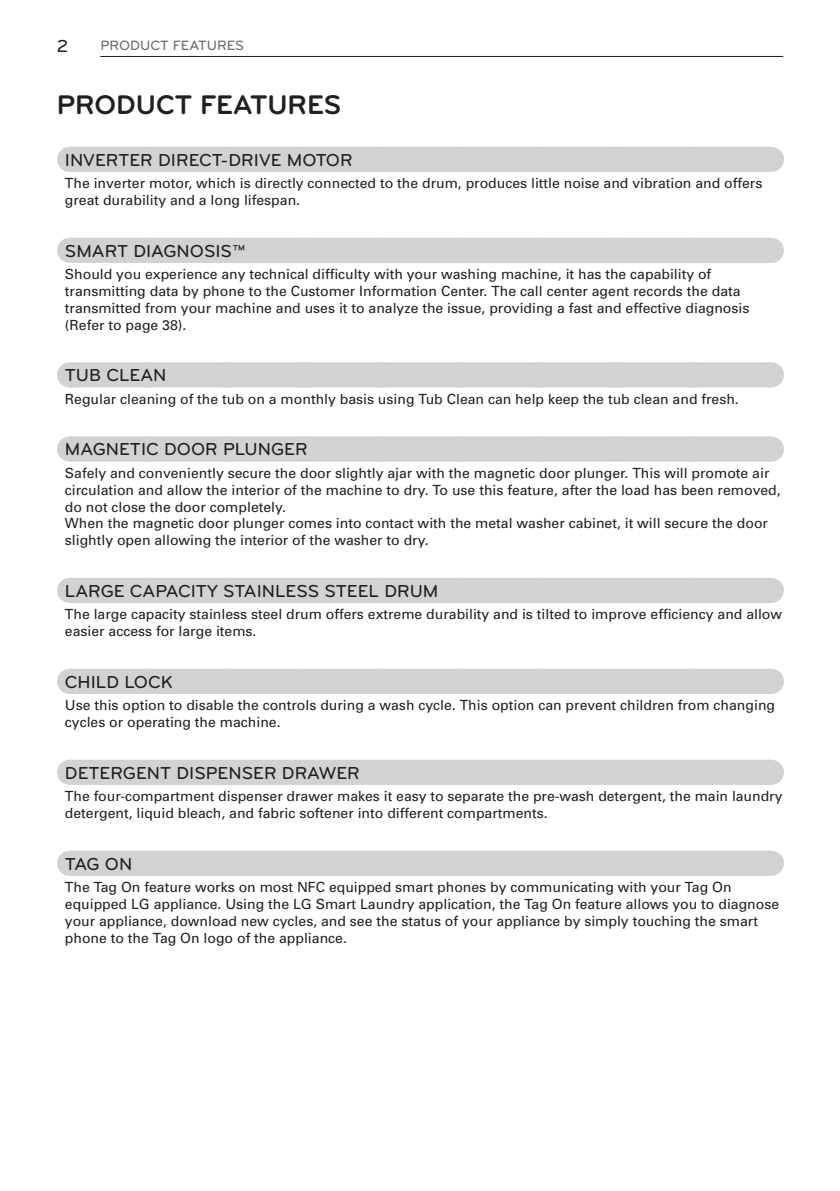
<style>
.page{position:relative;width:840px;height:1191px;background:#fff}
.page>*{position:absolute;margin:0;border:0;box-sizing:border-box;transform-origin:0 0}
.Chapter{font:700 28px "Bryant LG";color:#231f20}
.bar{font:500 18px "Bryant LG";color:#231f20}
.Body{font:14px/16.8px "Univers";color:#231f20}
.t1{font:500 14px "Bryant LG";color:#6c6d70}
</style>
<div class="page">
<hr style="left:100px;top:56px;width:682px;height:1px;background:#231f20">
<div style="left:70px;top:147px;width:700px;height:25px;background:#d1d2d4"></div>
<svg style="left:770px;top:147px;width:1px;height:25px"></svg>
<div style="left:70px;top:238px;width:700px;height:25px;background:#d1d2d4"></div>
<svg style="left:770px;top:238px;width:1px;height:25px"></svg>
<div style="left:70px;top:362px;width:700px;height:25px;background:#d1d2d4"></div>
<svg style="left:150px;top:362px;width:581px;height:1px"></svg>
<svg style="left:770px;top:362px;width:1px;height:25px"></svg>
<div style="left:70px;top:436px;width:700px;height:25px;background:#d1d2d4"></div>
<svg style="left:148px;top:436px;width:583px;height:1px"></svg>
<svg style="left:770px;top:436px;width:1px;height:25px"></svg>
<div style="left:70px;top:578px;width:700px;height:25px;background:#d1d2d4"></div>
<svg style="left:770px;top:578px;width:1px;height:25px"></svg>
<div style="left:70px;top:669px;width:700px;height:25px;background:#d1d2d4"></div>
<svg style="left:770px;top:669px;width:1px;height:25px"></svg>
<div style="left:70px;top:759px;width:700px;height:26px;background:#d1d2d4"></div>
<svg style="left:147px;top:759px;width:584px;height:1px"></svg>
<svg style="left:770px;top:759px;width:1px;height:26px"></svg>
<div style="left:70px;top:850px;width:700px;height:26px;background:#d1d2d4"></div>
<svg style="left:147px;top:850px;width:584px;height:1px"></svg>
<svg style="left:770px;top:850px;width:1px;height:26px"></svg>
<p class="bar" style="left:57px;top:35px;width:13px">2</p>
<p class="t1" style="left:100px;top:36px;width:145px">PRODUCT FEATURES</p>
<p class="Chapter" style="left:57px;top:87px;width:286px">PRODUCT FEATURES</p>
<p class="bar" style="left:65px;top:149px;width:289px">INVERTER DIRECT-DRIVE MOTOR</p>
<p class="Body" style="left:65px;top:175px;width:698px">The inverter motor, which is directly connected to the drum, produces little noise and vibration and offers great durability and a long lifespan.</p>
<p class="bar" style="left:65px;top:239px;width:182px">SMART DIAGNOSIS™</p>
<p class="Body" style="left:65px;top:266px;width:685px">Should you experience any technical difficulty with your washing machine, it has the capability of transmitting data by phone to the Customer Information Center. The call center agent records the data transmitted from your machine and uses it to analyze the issue, providing a fast and effective diagnosis (Refer to page 38).</p>
<p class="bar" style="left:65px;top:364px;width:103px">TUB CLEAN</p>
<p class="Body" style="left:65px;top:390px;width:675px">Regular cleaning of the tub on a monthly basis using Tub Clean can help keep the tub clean and fresh.</p>
<p class="bar" style="left:65px;top:438px;width:244px">MAGNETIC DOOR PLUNGER</p>
<p class="Body" style="left:65px;top:464px;width:717px">Safely and conveniently secure the door slightly ajar with the magnetic door plunger. This will promote air circulation and allow the interior of the machine to dry. To use this feature, after the load has been removed, do not close the door completely.</p>
<p class="Body" style="left:65px;top:515px;width:704px">When the magnetic door plunger comes into contact with the metal washer cabinet, it will secure the door slightly open allowing the interior of the washer to dry.</p>
<p class="bar" style="left:65px;top:579px;width:375px">LARGE CAPACITY STAINLESS STEEL DRUM</p>
<p class="Body" style="left:65px;top:605px;width:718px">The large capacity stainless steel drum offers extreme durability and is tilted to improve efficiency and allow easier access for large items.</p>
<p class="bar" style="left:65px;top:670px;width:109px">CHILD LOCK</p>
<p class="Body" style="left:65px;top:696px;width:711px">Use this option to disable the controls during a wash cycle. This option can prevent children from changing cycles or operating the machine.</p>
<p class="bar" style="left:65px;top:761px;width:296px">DETERGENT DISPENSER DRAWER</p>
<p class="Body" style="left:65px;top:787px;width:718px">The four-compartment dispenser drawer makes it easy to separate the pre-wash detergent, the main laundry detergent, liquid bleach, and fabric softener into different compartments.</p>
<p class="bar" style="left:65px;top:852px;width:69px">TAG ON</p>
<p class="Body" style="left:65px;top:878px;width:715px">The Tag On feature works on most NFC equipped smart phones by communicating with your Tag On equipped LG appliance. Using the LG Smart Laundry application, the Tag On feature allows you to diagnose your appliance, download new cycles, and see the status of your appliance by simply touching the smart phone to the Tag On logo of the appliance.</p>
</div>
